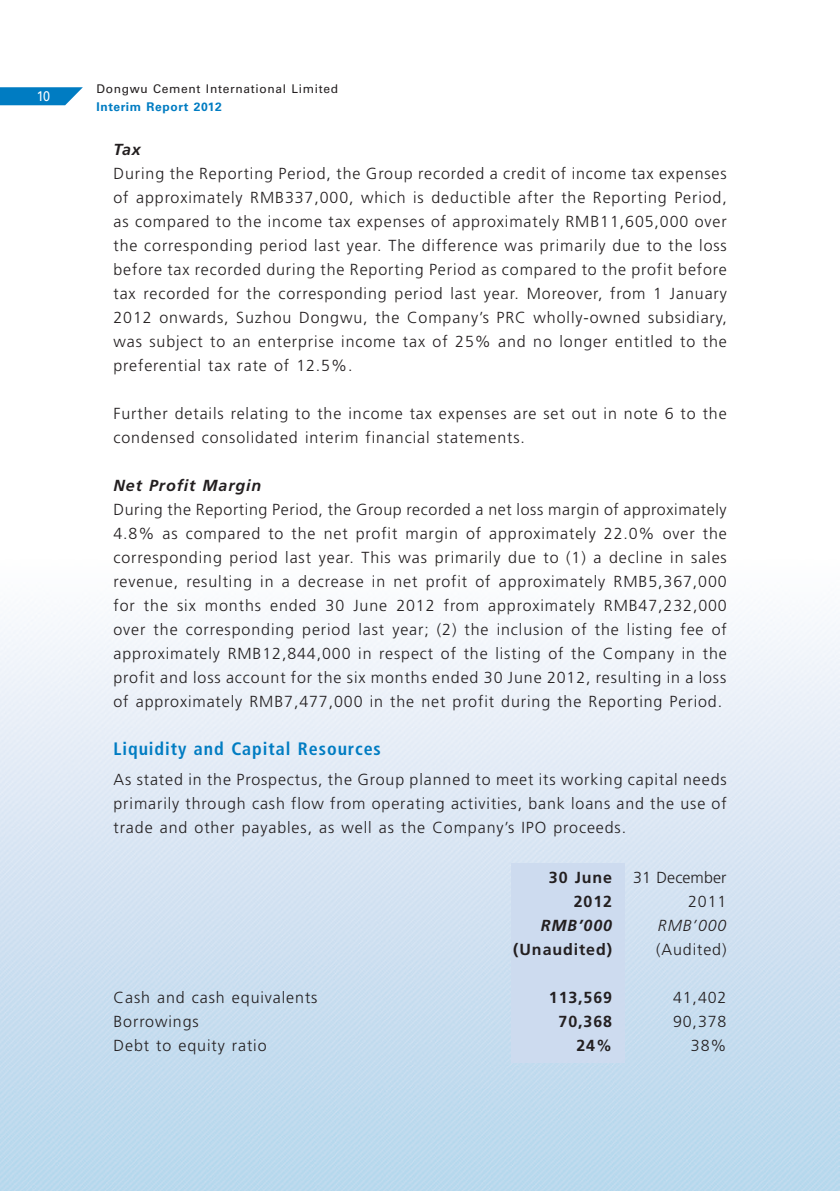
<style>
.page{position:relative;width:840px;height:1191px;background:#fff}
.page>*{position:absolute;margin:0;border:0;box-sizing:border-box;transform-origin:0 0}
.t1{font:700 condensed 18px "Frutiger LT Std";letter-spacing:.05em;color:#007cc2}
.t2{font:300 16px/24px "Frutiger LT Std";letter-spacing:.055em;color:#231f20;text-align:justify}
.t3{font:700 16px "Frutiger LT Std";letter-spacing:.055em;color:#231f20}
.t4{font:italic 700 16px "Frutiger LT Std";letter-spacing:.055em;color:#231f20}
.t5{font:300 16px "Frutiger LT Std";letter-spacing:.005em;color:#231f20}
.t6{font:italic 300 16px "Frutiger LT Std";letter-spacing:.055em;color:#231f20}
.t7{font:14px "Univers LT Std";color:#fff;scale:.9 1}
.t8{font:12px "Univers LT Std";letter-spacing:.055em;color:#231f20}
.t9{font:700 12px "Univers LT Std";letter-spacing:.055em;color:#007cc2}
</style>
<div class="page">
<img style="left:0;top:608px;width:840px;height:583px">
<svg style="left:0;top:87px;width:83px;height:18px"></svg>
<div style="left:510px;top:863px;width:114px;height:199px;background:#cddbef"></div>
<p class="t7" style="left:37px;top:88px;width:16px">10</p>
<p class="t8" style="left:96px;top:81px;width:243px">Dongwu Cement International Limited</p>
<p class="t9" style="left:96px;top:99px;width:127px">Interim Report 2012</p>
<p class="t4" style="left:113px;top:140px;width:29px">Tax</p>
<p class="t2" style="left:113px;top:162px;width:614px">During the Reporting Period, the Group recorded a credit of income tax expenses of approximately RMB337,000, which is deductible after the Reporting Period, as compared to the income tax expenses of approximately RMB11,605,000 over the corresponding period last year. The difference was primarily due to the loss before tax recorded during the Reporting Period as compared to the profit before tax recorded for the corresponding period last year. Moreover, from 1 January 2012 onwards, Suzhou Dongwu, the Company’s PRC wholly-owned subsidiary, was subject to an enterprise income tax of 25% and no longer entitled to the preferential tax rate of 12.5%.</p>
<p class="t2" style="left:113px;top:402px;width:614px">Further details relating to the income tax expenses are set out in note 6 to the condensed consolidated interim financial statements.</p>
<p class="t4" style="left:113px;top:476px;width:149px">Net Profit Margin</p>
<p class="t2" style="left:113px;top:498px;width:614px">During the Reporting Period, the Group recorded a net loss margin of approximately 4.8% as compared to the net profit margin of approximately 22.0% over the corresponding period last year. This was primarily due to (1) a decline in sales revenue, resulting in a decrease in net profit of approximately RMB5,367,000 for the six months ended 30 June 2012 from approximately RMB47,232,000 over the corresponding period last year; (2) the inclusion of the listing fee of approximately RMB12,844,000 in respect of the listing of the Company in the profit and loss account for the six months ended 30 June 2012, resulting in a loss of approximately RMB7,477,000 in the net profit during the Reporting Period.</p>
<p class="t1" style="left:113px;top:738px;width:269px">Liquidity and Capital Resources</p>
<p class="t2" style="left:113px;top:767px;width:614px">As stated in the Prospectus, the Group planned to meet its working capital needs primarily through cash flow from operating activities, bank loans and the use of trade and other payables, as well as the Company’s IPO proceeds.</p>
<p class="t3" style="left:548px;top:868px;width:65px">30 June</p>
<p class="t5" style="left:632px;top:868px;width:95px">31 December</p>
<p class="t3" style="left:573px;top:892px;width:40px">2012</p>
<p class="t2" style="left:687px;top:889px;width:40px">2011</p>
<p class="t4" style="left:540px;top:916px;width:73px">RMB’000</p>
<p class="t6" style="left:657px;top:916px;width:70px">RMB’000</p>
<p class="t3" style="left:513px;top:940px;width:100px">(Unaudited)</p>
<p class="t2" style="left:655px;top:937px;width:72px">(Audited)</p>
<p class="t2" style="left:113px;top:985px;width:205px">Cash and cash equivalents</p>
<p class="t3" style="left:548px;top:988px;width:65px">113,569</p>
<p class="t2" style="left:672px;top:985px;width:55px">41,402</p>
<p class="t2" style="left:113px;top:1009px;width:87px">Borrowings</p>
<p class="t3" style="left:558px;top:1012px;width:55px">70,368</p>
<p class="t2" style="left:672px;top:1009px;width:55px">90,378</p>
<p class="t2" style="left:113px;top:1033px;width:154px">Debt to equity ratio</p>
<p class="t3" style="left:576px;top:1036px;width:37px">24%</p>
<p class="t2" style="left:690px;top:1033px;width:37px">38%</p>
</div>
